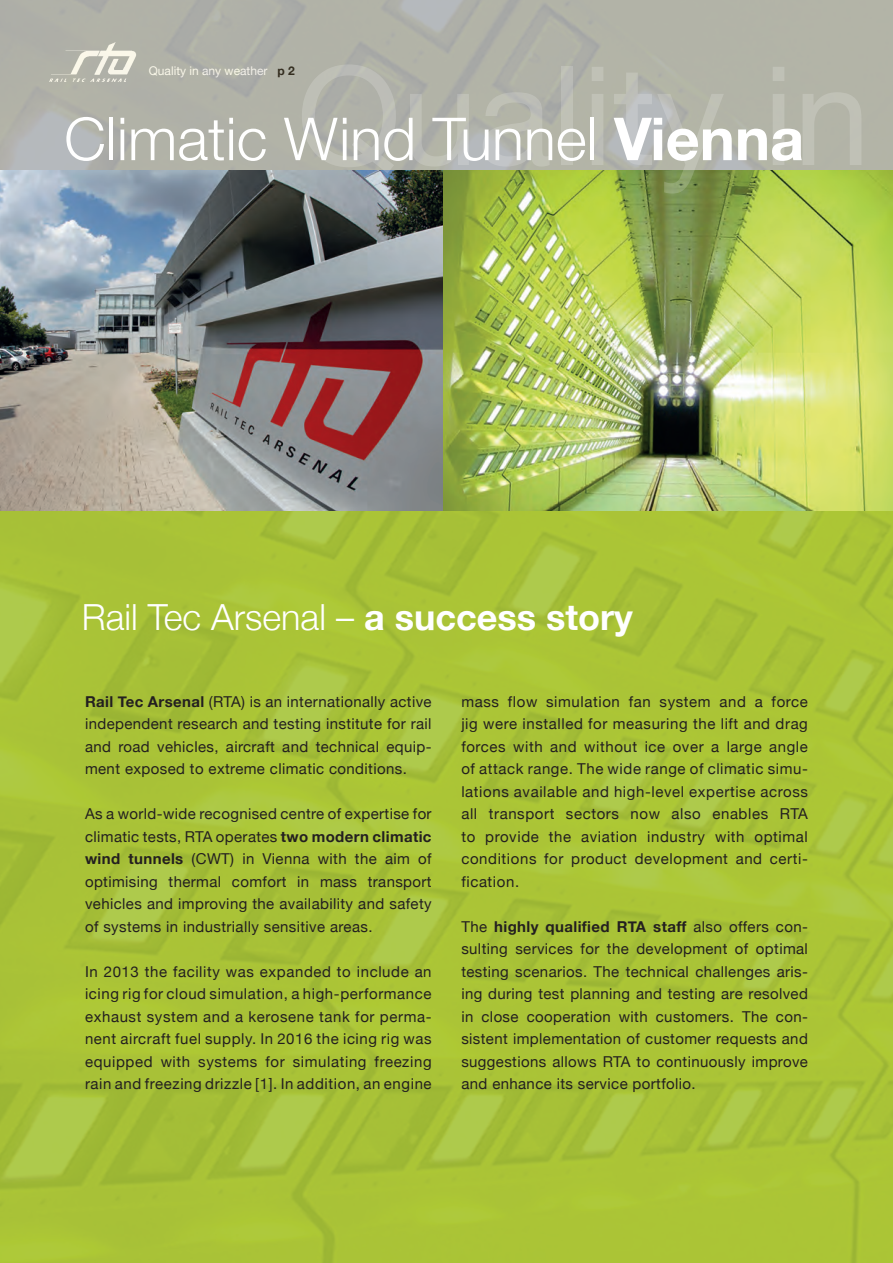
<style>
.page{position:relative;width:893px;height:1263px;background:#fff}
.page>*{position:absolute;margin:0;border:0;box-sizing:border-box;transform-origin:0 0}
.t1{font:137.7px "Helvetica Neue";color:#fff}
.t2{font:300 59.4px "Helvetica Neue";color:#fff}
.t3{font:300 36px "Helvetica Neue";color:#fff}
.t4{font:15px/22.5px "Helvetica Neue";letter-spacing:.025em;color:#231f20;text-align:justify}
.t5{font:12px "Helvetica Neue";color:#fff}
.s1{font-weight:700;color:#231f20}
.s2{font-weight:700}
</style>
<div class="page">
<img style="left:0;top:0;width:893px;height:1263px">
<img style="left:0;top:170px;width:444px;height:340px">
<img style="left:444px;top:170px;width:449px;height:340px">
<h1 class="t1" style="left:297px;top:17px;width:575px">Quality in</h1>
<p class="t5" style="left:149px;top:62px;width:148px">Quality in any weather <span class="s1">p 2</span></p>
<h2 class="t2" style="left:64px;top:91px;width:741px">Climatic Wind Tunnel <span class="s2">Vienna</span></h2>
<h3 class="t3" style="left:82px;top:589px;width:552px">Rail Tec Arsenal – <span class="s2">a success story</span></h3>
<p class="t4" style="left:85px;top:691px;width:348px"><span class="s2">Rail Tec Arsenal</span> (RTA) is an internationally active independent research and testing institute for rail and road vehicles, aircraft and technical equip&shy;ment exposed to extreme climatic conditions.</p>
<p class="t4" style="left:85px;top:803px;width:348px">As a world-wide recognised centre of expertise for climatic tests, RTA operates <span class="s2">two modern climatic wind tunnels</span> (CWT) in Vienna with the aim of optimising thermal comfort in mass transport vehicles and improving the availability and safety of systems in industrially sensitive areas.</p>
<p class="t4" style="left:85px;top:961px;width:348px">In 2013 the facility was expanded to include an icing rig for cloud simulation, a high-performance exhaust system and a kerosene tank for perma&shy;nent aircraft fuel supply. In 2016 the icing rig was equipped with systems for simulating freezing rain and freezing drizzle [1]. In addition, an engine</p>
<p class="t4" style="left:461px;top:691px;width:348px">mass flow simulation fan system and a force jig were installed for measuring the lift and drag forces with and without ice over a large angle of attack range. The wide range of climatic simu&shy;lations available and high-level expertise across all transport sectors now also enables RTA to provide the aviation industry with optimal conditions for product development and certi&shy;fication.</p>
<p class="t4" style="left:461px;top:916px;width:348px">The <span class="s2">highly qualified RTA staff</span> also offers con&shy;sulting services for the development of optimal testing scenarios. The technical challenges aris&shy;ing during test planning and testing are resolved in close cooperation with customers. The con&shy;sistent implementation of customer requests and suggestions allows RTA to continuously improve and enhance its service portfolio.</p>
</div>
